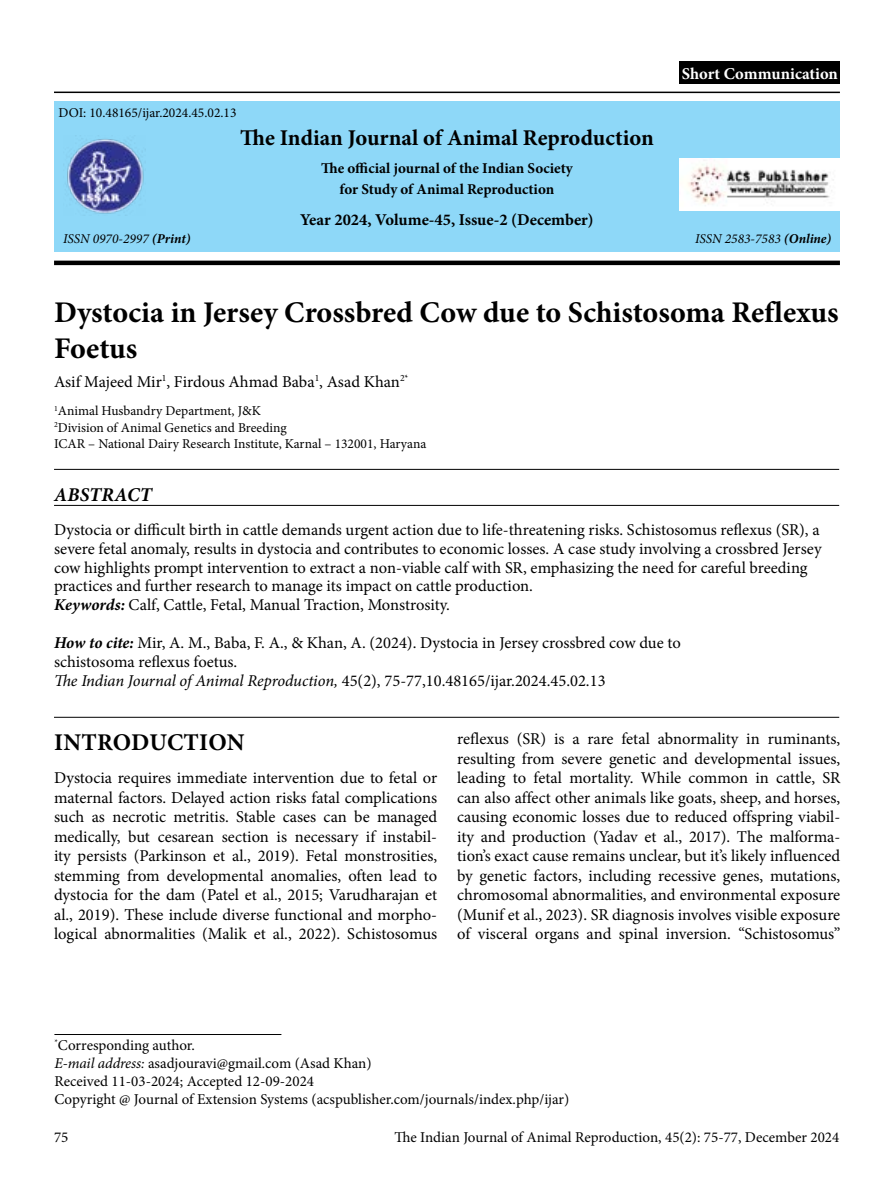
<style>
.page{position:relative;width:894px;height:1191px;background:#fff}
.page>*{position:absolute;margin:0;border:0;box-sizing:border-box;transform-origin:0 0}
.t1{font:700 30px/36px "Minion Pro";color:#000}
.t2{font:700 24px "Minion Pro";letter-spacing:.01em;color:#000}
.t3{font:700 22.5px "Minion Pro";color:#000}
.t4{font:italic 700 19.5px "Minion Pro";letter-spacing:.01em;color:#000}
.t5{font:16.5px/19.5px "Minion Pro";color:#000}
.t6{font:700 16.5px "Minion Pro";color:#000}
.t7{font:700 16.5px "Minion Pro";color:#fff}
.t8{font:15px/18px "Minion Pro";color:#000}
.t9{font:700 15px/21px "Minion Pro";color:#000;text-align:center}
.t10{font:13.5px/16.5px "Minion Pro";color:#000}
.t11{font:italic 13.5px "Minion Pro";color:#000}
.s1{font-weight:700}
.s2{font-weight:700;font-style:italic}
.s3{font-style:italic}
</style>
<div class="page">
<hr style="left:54px;top:469px;width:784px;height:1px;background:#000">
<hr style="left:54px;top:505px;width:784px;height:1px;background:#000">
<hr style="left:54px;top:1033px;width:227px;height:1px;background:#000">
<hr style="left:54px;top:92px;width:785px;height:1px;background:#000">
<div style="left:54px;top:260px;width:785px;height:5px;background:#000"></div>
<div style="left:54px;top:102px;width:785px;height:150px;background:#8ed8f8"></div>
<div style="left:679px;top:62px;width:161px;height:22px;background:#000"></div>
<img style="left:679px;top:159px;width:160px;height:51px">
<img style="left:67px;top:139px;width:77px;height:75px">
<hr style="left:54px;top:716px;width:784px;height:1px;background:#000">
<p class="t10" style="left:59px;top:105px;width:179px">DOI: 10.48165/ijar.2024.45.02.13</p>
<h3 class="t3" style="left:240px;top:122px;width:415px">The Indian Journal of Animal Reproduction</h3>
<p class="t9" style="left:321px;top:158px;width:253px">The official journal of the Indian Society for Study of Animal Reproduction</p>
<p class="t6" style="left:300px;top:208px;width:295px">Year 2024, Volume-45, Issue-2 (December)</p>
<p class="t7" style="left:681px;top:62px;width:157px">Short Communication</p>
<p class="t11" style="left:63px;top:229px;width:129px">ISSN 0970-2997 <span class="s1">(Print)</span></p>
<p class="t11" style="left:694px;top:229px;width:138px">ISSN 2583-7583 <span class="s1">(Online)</span></p>
<h1 class="t1" style="left:54px;top:294px;width:785px">Dystocia in Jersey Crossbred Cow due to Schistosoma Reflexus<br>Foetus</h1>
<p class="t5" style="left:54px;top:372px;width:356px">Asif Majeed Mir<sup>1</sup>, Firdous Ahmad Baba<sup>1</sup>, Asad Khan<sup>2*</sup></p>
<p class="t10" style="left:54px;top:402px;width:373px"><sup>1</sup>Animal Husbandry Department, J&amp;K<br><sup>2</sup>Division of Animal Genetics and Breeding<br>ICAR – National Dairy Research Institute, Karnal – 132001, Haryana</p>
<p class="t4" style="left:54px;top:480px;width:99px">ABSTRACT</p>
<p class="t5" style="left:54px;top:519px;width:768px;line-height:19px">Dystocia or difficult birth in cattle demands urgent action due to life-threatening risks. Schistosomus reflexus (SR), a severe fetal anomaly, results in dystocia and contributes to economic losses. A case study involving a crossbred Jersey cow highlights prompt intervention to extract a non-viable calf with SR, emphasizing the need for careful breeding practices and further research to manage its impact on cattle production.<br><span class="s2">Keywords:</span> Calf, Cattle, Fetal, Manual Traction, Monstrosity.</p>
<p class="t5" style="left:54px;top:633px;width:628px;line-height:19px"><span class="s2">How to cite:</span> Mir, A. M., Baba, F. A., &amp; Khan, A. (2024). Dystocia in Jersey crossbred cow due to schistosoma reflexus foetus.<br><span class="s3">The Indian Journal of Animal Reproduction,</span> 45(2), 75-77,10.48165/ijar.2024.45.02.13</p>
<h2 class="t2" style="left:54px;top:724px;width:192px">INTRODUCTION</h2>
<p class="t5" style="left:54px;top:768px;width:384px;text-align:justify">Dystocia requires immediate intervention due to fetal or maternal factors. Delayed action risks fatal complications such as necrotic metritis. Stable cases can be managed medically, but cesarean section is necessary if instabil&shy;ity persists (Parkinson et al., 2019). Fetal monstrosities, stemming from developmental anomalies, often lead to dystocia for the dam (Patel et al., 2015; Varudharajan et al., 2019). These include diverse functional and morpho&shy;logical abnormalities (Malik et al., 2022). Schistosomus</p>
<p class="t5" style="left:457px;top:729px;width:384px;text-align:justify">reflexus (SR) is a rare fetal abnormality in ruminants, resulting from severe genetic and developmental issues, leading to fetal mortality. While common in cattle, SR can also affect other animals like goats, sheep, and horses, causing economic losses due to reduced offspring viabil&shy;ity and production (Yadav et al., 2017). The malforma&shy;tion’s exact cause remains unclear, but it’s likely influenced by genetic factors, including recessive genes, mutations, chromosomal abnormalities, and environmental exposure (Munif et al., 2023). SR diagnosis involves visible exposure of visceral organs and spinal inversion. “Schistosomus”</p>
<p class="t8" style="left:54px;top:1035px;width:516px"><sup>*</sup>Corresponding author.<br><span class="s3">E-mail address:</span> asadjouravi@gmail.com (Asad Khan)<br>Received 11-03-2024; Accepted 12-09-2024<br>Copyright @ Journal of Extension Systems (acspublisher.com/journals/index.php/ijar)</p>
<p class="t8" style="left:54px;top:1128px;width:16px">75</p>
<p class="t8" style="left:394px;top:1128px;width:446px">The Indian Journal of Animal Reproduction, 45(2): 75-77, December 2024</p>
</div>
